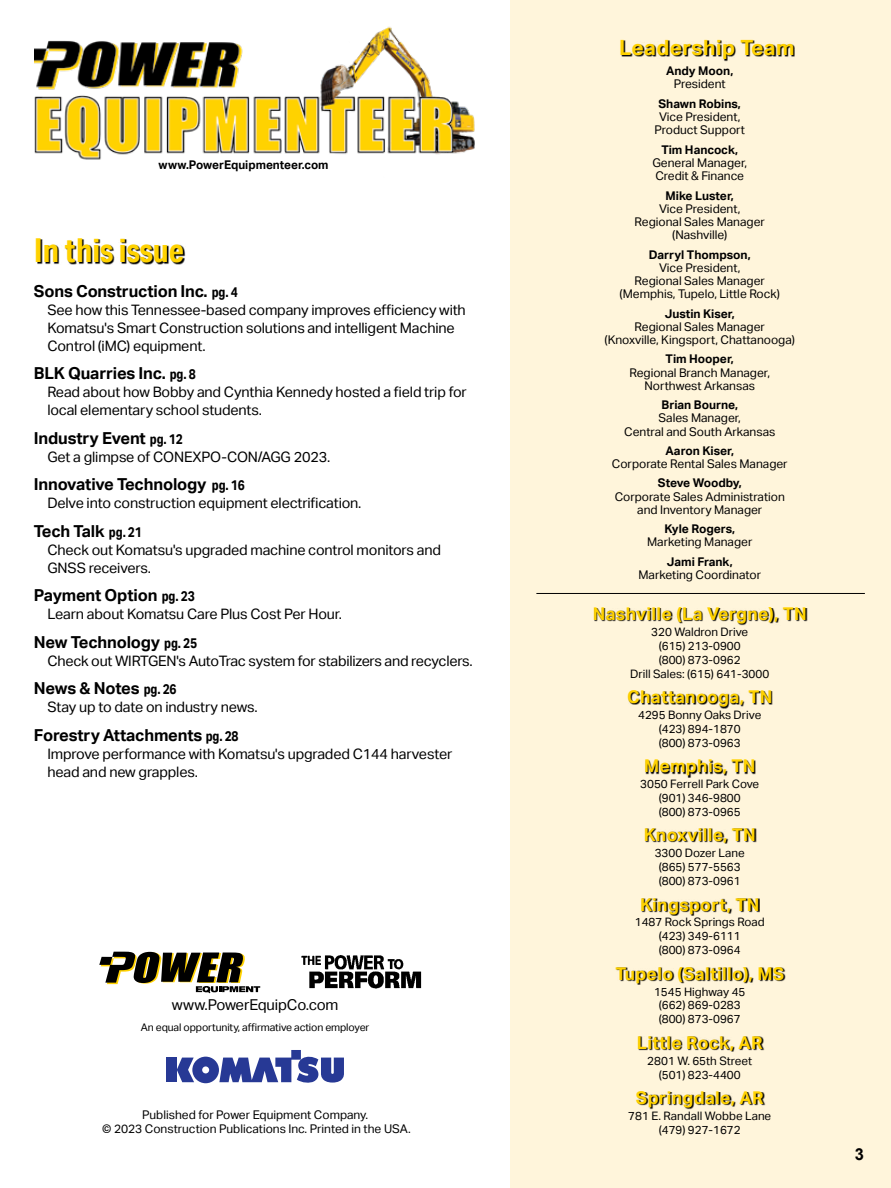
<style>
.page{position:relative;width:891px;height:1188px;background:#fff}
.page>*{position:absolute;margin:0;border:0;box-sizing:border-box;transform-origin:0 0}
.t1{font:700 33px "Aktiv Grotesk Cd";color:#ffd200}
.t2{font:700 21px "Aktiv Grotesk";letter-spacing:.02em;color:#ffd200}
.t3{font:700 17.55px "Aktiv Grotesk";letter-spacing:.02em;color:#ffd200}
.t4{font:700 16.5px "Aktiv Grotesk";letter-spacing:-.01em;color:#000}
.t5{font:700 16.5px "Arial";color:#000}
.t6{font:15px "Aktiv Grotesk";letter-spacing:-.01em;color:#000}
.t7{font:14.4px/18px "Aktiv Grotesk";letter-spacing:-.01em;color:#000}
.t8{font:12px/13.2px "Aktiv Grotesk";color:#000;text-align:center}
.t9{font:700 12px "Aktiv Grotesk";color:#000}
.t10{font:11.7px/14px "Aktiv Grotesk";color:#000;text-align:center}
.t11{font:10.5px "Aktiv Grotesk";letter-spacing:-.01em;color:#000}
.s1{font-family:"Aktiv Grotesk Cd";font-size:14.1px}
</style>
<div class="page">
<img style="left:35px;top:27px;width:440px;height:133px">
<div style="left:511px;top:0;width:380px;height:1188px;background:#fff5db"></div>
<hr style="left:536px;top:593px;width:329px;height:1px;background:#000">
<svg style="left:99px;top:952px;width:161px;height:41px"></svg>
<img style="left:301px;top:955px;width:121px;height:34px">
<svg style="left:594px;top:608px;width:214px;height:17px"></svg>
<svg style="left:628px;top:691px;width:145px;height:18px"></svg>
<svg style="left:645px;top:760px;width:111px;height:18px"></svg>
<svg style="left:645px;top:828px;width:112px;height:16px"></svg>
<svg style="left:642px;top:898px;width:118px;height:18px"></svg>
<svg style="left:616px;top:967px;width:170px;height:18px"></svg>
<svg style="left:638px;top:1036px;width:127px;height:16px"></svg>
<svg style="left:637px;top:1092px;width:129px;height:17px"></svg>
<svg style="left:37px;top:239px;width:148px;height:26px"></svg>
<svg style="left:621px;top:40px;width:174px;height:21px"></svg>
<div style="left:166px;top:1058px;width:11px;height:24px;background:#273995"></div>
<svg style="left:177px;top:1050px;width:167px;height:33px"></svg>
<p class="t9" style="left:159px;top:158px;width:171px">www.PowerEquipmenteer.com</p>
<h1 class="t1" style="left:34px;top:230px;width:152px">In this issue</h1>
<p class="t4" style="left:34px;top:282px;width:205px">Sons Construction Inc. <span class="s1">pg. 4</span></p>
<p class="t7" style="left:47px;top:301px;width:420px">See how this Tennessee-based company improves efficiency with<br>Komatsu's Smart Construction solutions and intelligent Machine<br>Control (iMC) equipment.</p>
<p class="t4" style="left:34px;top:364px;width:163px">BLK Quarries Inc. <span class="s1">pg. 8</span></p>
<p class="t7" style="left:47px;top:383px;width:421px">Read about how Bobby and Cynthia Kennedy hosted a field trip for local elementary school students.</p>
<p class="t4" style="left:34px;top:429px;width:150px">Industry Event <span class="s1">pg. 12</span></p>
<p class="t7" style="left:47px;top:448px;width:284px">Get a glimpse of CONEXPO-CON/AGG 2023.</p>
<p class="t4" style="left:34px;top:475px;width:212px">Innovative Technology <span class="s1">pg. 16</span></p>
<p class="t7" style="left:47px;top:494px;width:316px">Delve into construction equipment electrification.</p>
<p class="t4" style="left:34px;top:522px;width:110px">Tech Talk <span class="s1">pg. 21</span></p>
<p class="t7" style="left:47px;top:541px;width:395px">Check out Komatsu's upgraded machine control monitors and<br>GNSS receivers.</p>
<p class="t4" style="left:34px;top:586px;width:162px">Payment Option <span class="s1">pg. 23</span></p>
<p class="t7" style="left:47px;top:605px;width:296px">Learn about Komatsu Care Plus Cost Per Hour.</p>
<p class="t4" style="left:34px;top:633px;width:165px">New Technology <span class="s1">pg. 25</span></p>
<p class="t7" style="left:47px;top:652px;width:427px">Check out WIRTGEN's AutoTrac system for stabilizers and recyclers.</p>
<p class="t4" style="left:34px;top:679px;width:144px">News &amp; Notes <span class="s1">pg. 26</span></p>
<p class="t7" style="left:47px;top:698px;width:212px">Stay up to date on industry news.</p>
<p class="t4" style="left:34px;top:726px;width:206px">Forestry Attachments <span class="s1">pg. 28</span></p>
<p class="t7" style="left:47px;top:745px;width:406px">Improve performance with Komatsu's upgraded C144 harvester head and new grapples.</p>
<p class="t6" style="left:172px;top:996px;width:168px">www.PowerEquipCo.com</p>
<p class="t11" style="left:141px;top:1022px;width:230px">An equal opportunity, affirmative action employer</p>
<p class="t8" style="left:102px;top:1107px;width:310px;line-height:14.4px">Published for Power Equipment Company.<br>© 2023 Construction Publications Inc. Printed in the USA.</p>
<h2 class="t2" style="left:619px;top:36px;width:177px">Leadership Team</h2>
<p class="t9" style="left:666px;top:64px;width:69px">Andy Moon,</p>
<p class="t8" style="left:674px;top:78px;width:54px">President</p>
<p class="t9" style="left:659px;top:97px;width:84px">Shawn Robins,</p>
<p class="t8" style="left:654px;top:110px;width:92px">Vice President,<br>Product Support</p>
<p class="t9" style="left:661px;top:143px;width:78px">Tim Hancock,</p>
<p class="t8" style="left:652px;top:156px;width:96px;text-align:left">General Manager,<br>Credit &amp; Finance</p>
<p class="t9" style="left:666px;top:189px;width:70px">Mike Luster,</p>
<p class="t8" style="left:635px;top:202px;width:132px">Vice President,<br>Regional Sales Manager (Nashville)</p>
<p class="t9" style="left:649px;top:248px;width:103px">Darryl Thompson,</p>
<p class="t8" style="left:620px;top:261px;width:162px">Vice President,<br>Regional Sales Manager (Memphis, Tupelo, Little Rock)</p>
<p class="t9" style="left:665px;top:307px;width:71px">Justin Kiser,</p>
<p class="t8" style="left:605px;top:320px;width:192px">Regional Sales Manager<br>(Knoxville, Kingsport, Chattanooga)</p>
<p class="t9" style="left:666px;top:352px;width:70px">Tim Hooper,</p>
<p class="t8" style="left:629px;top:366px;width:142px">Regional Branch Manager,<br>Northwest Arkansas</p>
<p class="t9" style="left:662px;top:398px;width:78px">Brian Bourne,</p>
<p class="t8" style="left:624px;top:412px;width:153px">Sales Manager,<br>Central and South Arkansas</p>
<p class="t9" style="left:666px;top:444px;width:70px">Aaron Kiser,</p>
<p class="t8" style="left:612px;top:457px;width:177px">Corporate Rental Sales Manager</p>
<p class="t9" style="left:658px;top:476px;width:85px">Steve Woodby,</p>
<p class="t8" style="left:615px;top:490px;width:172px">Corporate Sales Administration and Inventory Manager</p>
<p class="t9" style="left:664px;top:522px;width:72px">Kyle Rogers,</p>
<p class="t8" style="left:647px;top:536px;width:107px">Marketing Manager</p>
<p class="t9" style="left:667px;top:555px;width:67px">Jami Frank,</p>
<p class="t8" style="left:638px;top:568px;width:124px">Marketing Coordinator</p>
<p class="t3" style="left:593px;top:604px;width:216px">Nashville (La Vergne), TN</p>
<p class="t10" style="left:630px;top:625px;width:141px">320 Waldron Drive<br>(615) 213-0900<br>(800) 873-0962<br>Drill Sales: (615) 641-3000</p>
<p class="t3" style="left:627px;top:687px;width:147px">Chattanooga, TN</p>
<p class="t10" style="left:638px;top:708px;width:125px">4295 Bonny Oaks Drive (423) 894-1870<br>(800) 873-0963</p>
<p class="t3" style="left:644px;top:756px;width:113px">Memphis, TN</p>
<p class="t10" style="left:640px;top:777px;width:121px">3050 Ferrell Park Cove (901) 346-9800<br>(800) 873-0965</p>
<p class="t3" style="left:644px;top:824px;width:114px">Knoxville, TN</p>
<p class="t10" style="left:655px;top:846px;width:92px">3300 Dozer Lane (865) 577-5563 (800) 873-0961</p>
<p class="t3" style="left:640px;top:894px;width:121px">Kingsport, TN</p>
<p class="t10" style="left:635px;top:915px;width:131px">1487 Rock Springs Road (423) 349-6111<br>(800) 873-0964</p>
<p class="t3" style="left:615px;top:964px;width:170px">Tupelo (Saltillo), MS</p>
<p class="t10" style="left:654px;top:984px;width:93px">1545 Highway 45 (662) 869-0283 (800) 873-0967</p>
<p class="t3" style="left:637px;top:1033px;width:127px">Little Rock, AR</p>
<p class="t10" style="left:647px;top:1054px;width:106px">2801 W. 65th Street (501) 823-4400</p>
<p class="t3" style="left:636px;top:1088px;width:129px">Springdale, AR</p>
<p class="t10" style="left:628px;top:1109px;width:145px">781 E. Randall Wobbe Lane (479) 927-1672</p>
<p class="t5" style="left:855px;top:1144px;width:11px">3</p>
</div>
